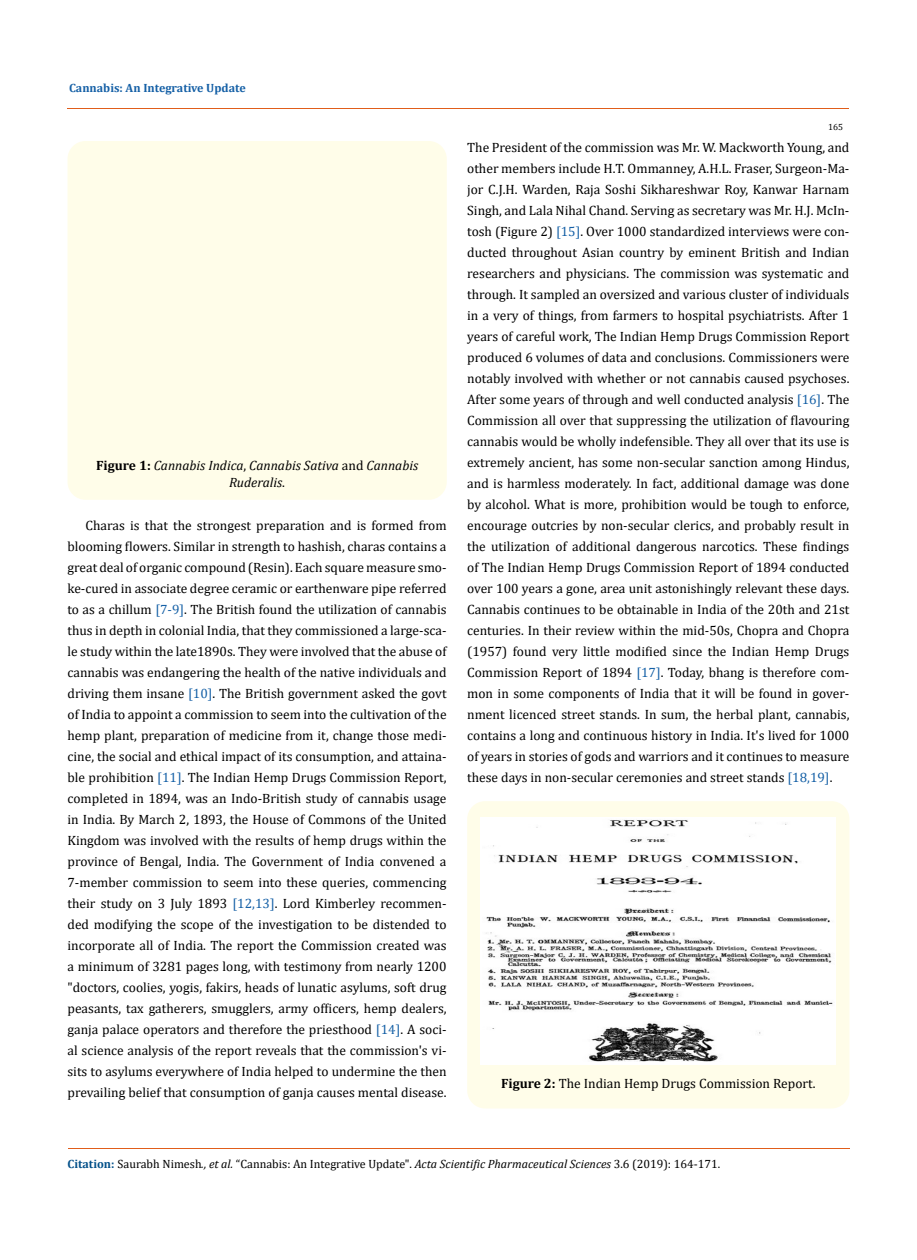
<style>
.page{position:relative;width:917px;height:1260px;background:#fff}
.page>*{position:absolute;margin:0;border:0;box-sizing:border-box;transform-origin:0 0}
.t1{font:13.5px/21px "Cambria";color:#000;text-align:justify}
.t2{font:italic 13.5px/18px "Cambria";color:#000;text-align:center}
.t3{font:12px "Cambria";color:#000}
.t4{font:700 12px "Cambria";color:#1560a6}
.t5{font:9px "Cambria";color:#000}
.s1{font-weight:700;font-style:normal}
.s2{font-style:normal}
.s3{color:#1560a6}
.s4{font-weight:700}
.s5{font-weight:700;color:#035089}
.s6{font-style:italic}
</style>
<div class="page">
<hr style="left:67px;top:109px;width:782px;height:1px;background:#e05d1a">
<div style="left:67px;top:141px;width:380px;height:359px;background:#fffde9;border-radius:18px"></div>
<div style="left:467px;top:801px;width:382px;height:307px;background:#fffde9;border-radius:18px"></div>
<img style="left:481px;top:818px;width:354px;height:247px">
<hr style="left:68px;top:1148px;width:781px;height:1px;background:#e05d1a">
<p class="t4" style="left:69px;top:79px;width:178px">Cannabis: An Integrative Update</p>
<p class="t2" style="left:96px;top:455px;width:323px"><span class="s1">Figure 1:</span> Cannabis Indica<span class="s2">,</span> Cannabis Sativa <span class="s2">and</span> Cannabis<br>Ruderalis<span class="s2">.</span></p>
<p class="t1" style="left:67px;top:515px;width:380px;text-indent:18px">Charas is that the strongest preparation and is formed from blooming flowers. Similar in strength to hashish, charas contains a great deal of organic compound (Resin). Each square measure smo&shy;ke-cured in associate degree ceramic or earthenware pipe referred to as a chillum <span class="s3">[7-9]</span>. The British found the utilization of cannabis thus in depth in colonial India, that they commissioned a large-sca&shy;le study within the late1890s. They were involved that the abuse of cannabis was endangering the health of the native individuals and driving them insane <span class="s3">[10]</span>. The British government asked the govt of India to appoint a commission to seem into the cultivation of the hemp plant, preparation of medicine from it, change those medi&shy;cine, the social and ethical impact of its consumption, and attaina&shy;ble prohibition <span class="s3">[11]</span>. The Indian Hemp Drugs Commission Report, completed in 1894, was an Indo-British study of cannabis usage in India. By March 2, 1893, the House of Commons of the United Kingdom was involved with the results of hemp drugs within the province of Bengal, India. The Government of India convened a 7-member commission to seem into these queries, commencing their study on 3 July 1893 <span class="s3">[12,13]</span>. Lord Kimberley recommen&shy;ded modifying the scope of the investigation to be distended to incorporate all of India. The report the Commission created was a minimum of 3281 pages long, with testimony from nearly 1200 "doctors, coolies, yogis, fakirs, heads of lunatic asylums, soft drug peasants, tax gatherers, smugglers, army officers, hemp dealers, ganja palace operators and therefore the priesthood <span class="s3">[14]</span>. A soci&shy;al science analysis of the report reveals that the commission's vi&shy;sits to asylums everywhere of India helped to undermine the then prevailing belief that consumption of ganja causes mental disease.</p>
<p class="t5" style="left:828px;top:122px;width:16px">165</p>
<p class="t1" style="left:467px;top:137px;width:384px">The President of the commission was Mr. W. Mackworth Young, and other members include H.T. Ommanney, A.H.L. Fraser, Surgeon-Ma&shy;jor C.J.H. Warden, Raja Soshi Sikhareshwar Roy, Kanwar Harnam Singh, and Lala Nihal Chand. Serving as secretary was Mr. H.J. McIn&shy;tosh (Figure 2) <span class="s3">[15]</span>. Over 1000 standardized interviews were con&shy;ducted throughout Asian country by eminent British and Indian researchers and physicians. The commission was systematic and through. It sampled an oversized and various cluster of individuals in a very of things, from farmers to hospital psychiatrists. After 1 years of careful work, The Indian Hemp Drugs Commission Report produced 6 volumes of data and conclusions. Commissioners were notably involved with whether or not cannabis caused psychoses.<br>After some years of through and well conducted analysis <span class="s3">[16]</span>. The Commission all over that suppressing the utilization of flavouring cannabis would be wholly indefensible. They all over that its use is extremely ancient, has some non-secular sanction among Hindus, and is harmless moderately. In fact, additional damage was done by alcohol. What is more, prohibition would be tough to enforce, encourage outcries by non-secular clerics, and probably result in the utilization of additional dangerous narcotics. These findings of The Indian Hemp Drugs Commission Report of 1894 conducted over 100 years a gone, area unit astonishingly relevant these days.<br>Cannabis continues to be obtainable in India of the 20th and 21st centuries. In their review within the mid-50s, Chopra and Chopra (1957) found very little modified since the Indian Hemp Drugs Commission Report of 1894 <span class="s3">[17]</span>. Today, bhang is therefore com&shy;mon in some components of India that it will be found in gover&shy;nment licenced street stands. In sum, the herbal plant, cannabis, contains a long and continuous history in India. It's lived for 1000 of years in stories of gods and warriors and it continues to measure these days in non-secular ceremonies and street stands <span class="s3">[18,19]</span>.</p>
<p class="t1" style="left:501px;top:1072px;width:316px"><span class="s4">Figure 2:</span> The Indian Hemp Drugs Commission Report.</p>
<p class="t3" style="left:68px;top:1156px;width:654px"><span class="s5">Citation:</span> Saurabh Nimesh<span class="s6">., et al.</span> “Cannabis: An Integrative Update". <span class="s6">Acta Scientific Pharmaceutical Sciences</span> 3.6 (2019): 164-171.</p>
</div>
